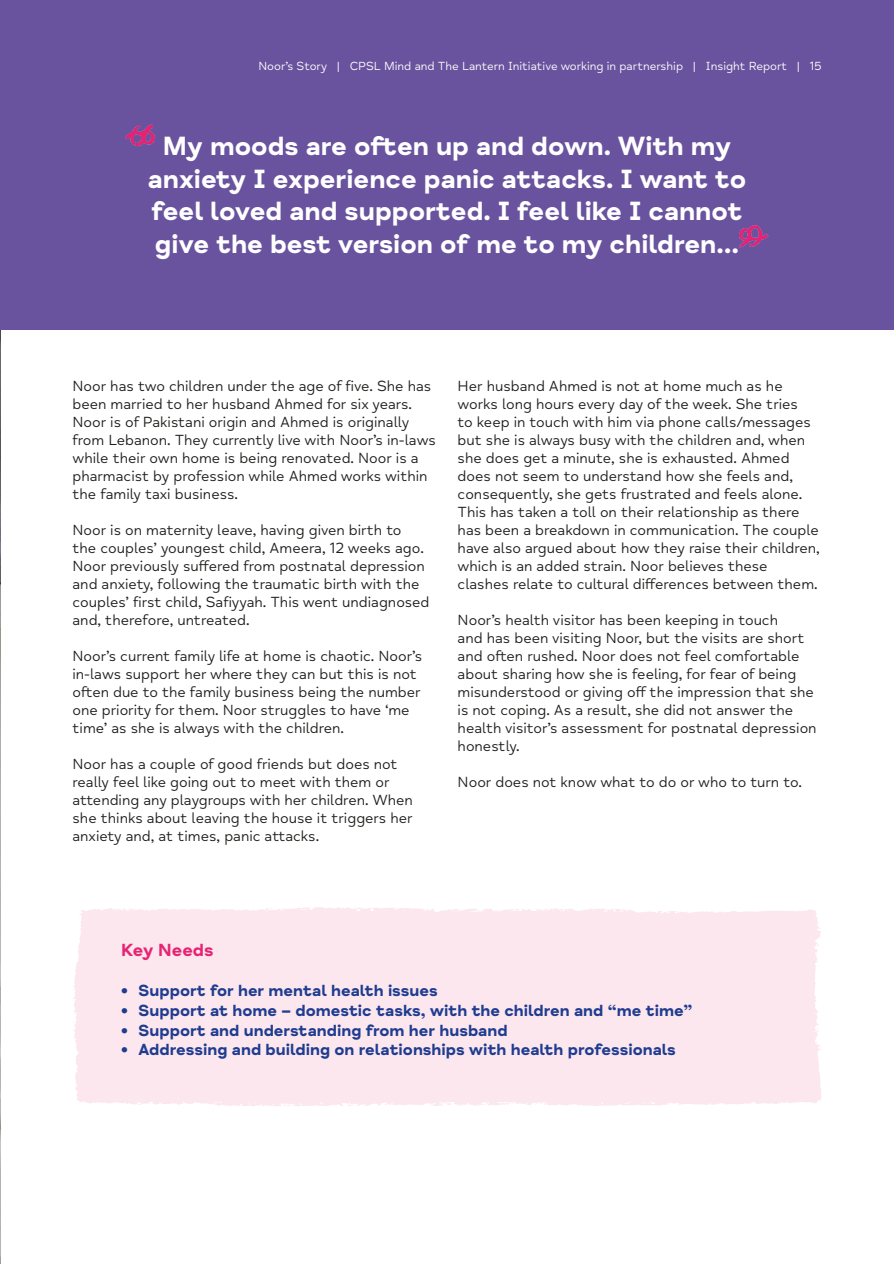
<style>
.page{position:relative;width:894px;height:1264px;background:#fff}
.page>*{position:absolute;margin:0;border:0;box-sizing:border-box;transform-origin:0 0}
.big_quote{font:700 27px/32.4px "Mind Meridian";color:#fff;text-align:center}
.t1{font:700 18px "Mind Meridian";color:#e72474}
.t2{font:700 16.5px "Mind Meridian";color:#1f3c90}
.t3{font:15px/18px "Mind Meridian";color:#1d1d1b}
.t4{font:12px "Mind Meridian";color:#fff}
</style>
<div class="page">
<img style="left:0;top:330px;width:1px;height:932px">
<div style="left:0;top:0;width:893px;height:330px;background:#6a539e"></div>
<div style="left:73px;top:907px;width:748px;height:199px;background:#fce7ee"></div>
<svg style="left:444px;top:1102px;width:8px;height:2px"></svg>
<svg style="left:264px;top:908px;width:8px;height:2px"></svg>
<svg style="left:513px;top:908px;width:7px;height:2px"></svg>
<svg style="left:283px;top:1104px;width:9px;height:2px"></svg>
<svg style="left:507px;top:1102px;width:6px;height:3px"></svg>
<svg style="left:534px;top:1102px;width:8px;height:3px"></svg>
<img style="left:739px;top:225px;width:29px;height:23px">
<img style="left:126px;top:124px;width:29px;height:22px">
<p class="t4" style="left:258px;top:60px;width:564px">Noor’s Story | CPSL Mind and The Lantern Initiative working in partnership | Insight Report | 15</p>
<p class="big_quote" style="left:148px;top:131px;width:600px">My moods are often up and down. With my anxiety I experience panic attacks. I want to feel loved and supported. I feel like I cannot give the best version of me to my children…</p>
<p class="t3" style="left:72px;top:377px;width:365px">Noor has two children under the age of five. She has been married to her husband Ahmed for six years.<br>Noor is of Pakistani origin and Ahmed is originally from Lebanon. They currently live with Noor’s in-laws while their own home is being renovated. Noor is a pharmacist by profession while Ahmed works within the family taxi business.</p>
<p class="t3" style="left:72px;top:521px;width:358px">Noor is on maternity leave, having given birth to<br>the couples’ youngest child, Ameera, 12 weeks ago.<br>Noor previously suffered from postnatal depression and anxiety, following the traumatic birth with the couples’ first child, Safiyyah. This went undiagnosed and, therefore, untreated.</p>
<p class="t3" style="left:72px;top:647px;width:351px">Noor’s current family life at home is chaotic. Noor’s in-laws support her where they can but this is not often due to the family business being the number one priority for them. Noor struggles to have ‘me time’ as she is always with the children.</p>
<p class="t3" style="left:72px;top:755px;width:342px">Noor has a couple of good friends but does not really feel like going out to meet with them or attending any playgroups with her children. When she thinks about leaving the house it triggers her anxiety and, at times, panic attacks.</p>
<p class="t3" style="left:457px;top:377px;width:363px">Her husband Ahmed is not at home much as he works long hours every day of the week. She tries<br>to keep in touch with him via phone calls/messages but she is always busy with the children and, when she does get a minute, she is exhausted. Ahmed does not seem to understand how she feels and, consequently, she gets frustrated and feels alone.<br>This has taken a toll on their relationship as there has been a breakdown in communication. The couple have also argued about how they raise their children, which is an added strain. Noor believes these clashes relate to cultural differences between them.</p>
<p class="t3" style="left:457px;top:611px;width:360px">Noor’s health visitor has been keeping in touch<br>and has been visiting Noor, but the visits are short and often rushed. Noor does not feel comfortable about sharing how she is feeling, for fear of being misunderstood or giving off the impression that she is not coping. As a result, she did not answer the health visitor’s assessment for postnatal depression honestly.</p>
<p class="t3" style="left:457px;top:773px;width:346px">Noor does not know what to do or who to turn to.</p>
<p class="t1" style="left:121px;top:939px;width:94px">Key Needs</p>
<p class="t2" style="left:121px;top:980px;width:318px">• Support for her mental health issues</p>
<p class="t2" style="left:121px;top:1000px;width:572px">• Support at home – domestic tasks, with the children and “me time”</p>
<p class="t2" style="left:121px;top:1020px;width:388px">• Support and understanding from her husband</p>
<p class="t2" style="left:121px;top:1039px;width:556px">• Addressing and building on relationships with health professionals</p>
</div>
